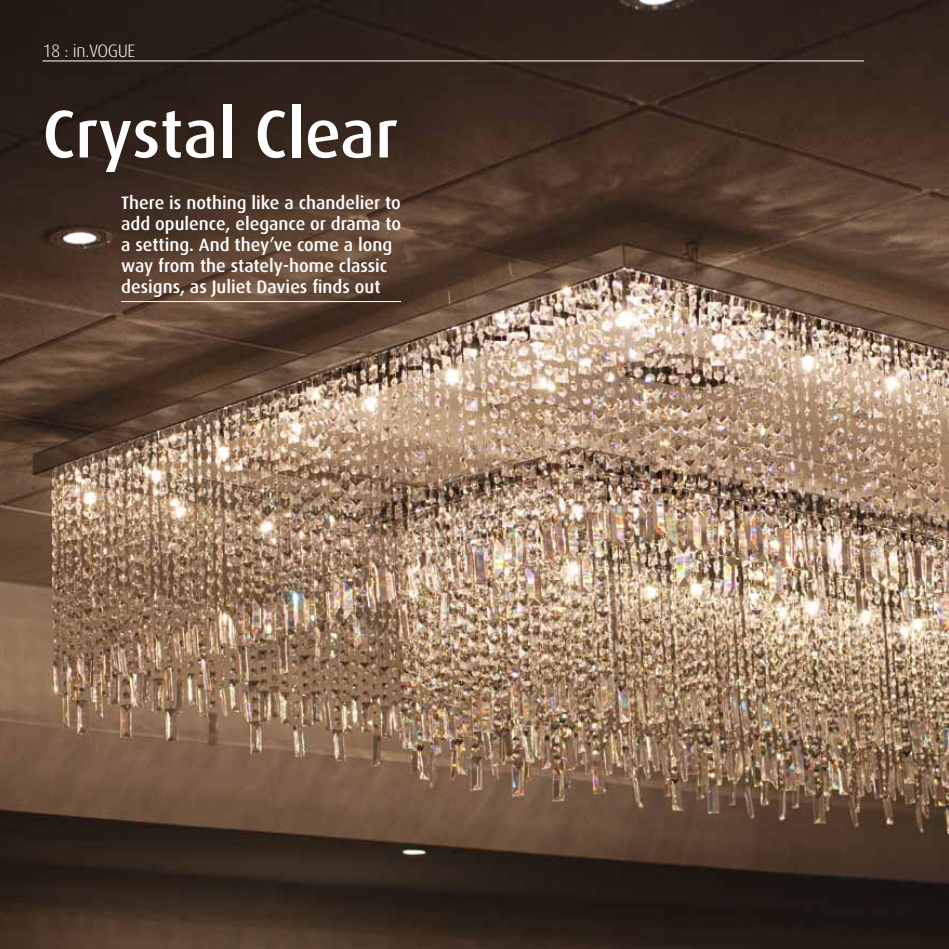
<style>
.page{position:relative;width:949px;height:949px;background:#fff}
.page>*{position:absolute;margin:0;border:0;box-sizing:border-box;transform-origin:0 0}
.t1{font:500 67.5px "Dax";color:#fff}
.t2{font:500 18px/21px "Dax";color:#fff}
.t3{font:300 18px "Dax";letter-spacing:-.025em;color:#fff}
</style>
<div class="page">
<img style="left:0;top:0;width:948px;height:948px">
<hr style="left:43px;top:61px;width:820px;height:1px;background:#fff">
<hr style="left:121px;top:301px;width:280px;height:1px;background:#fff">
<p class="t3" style="left:43px;top:40px;width:94px">18 : IN.VOGUE</p>
<h1 class="t1" style="left:43px;top:96px;width:357px">Crystal Clear</h1>
<p class="t2" style="left:121px;top:192px;width:281px">There is nothing like a chandelier to add opulence, elegance or drama to a setting. And they’ve come a long way from the stately-home classic designs, as Juliet Davies finds out</p>
</div>
